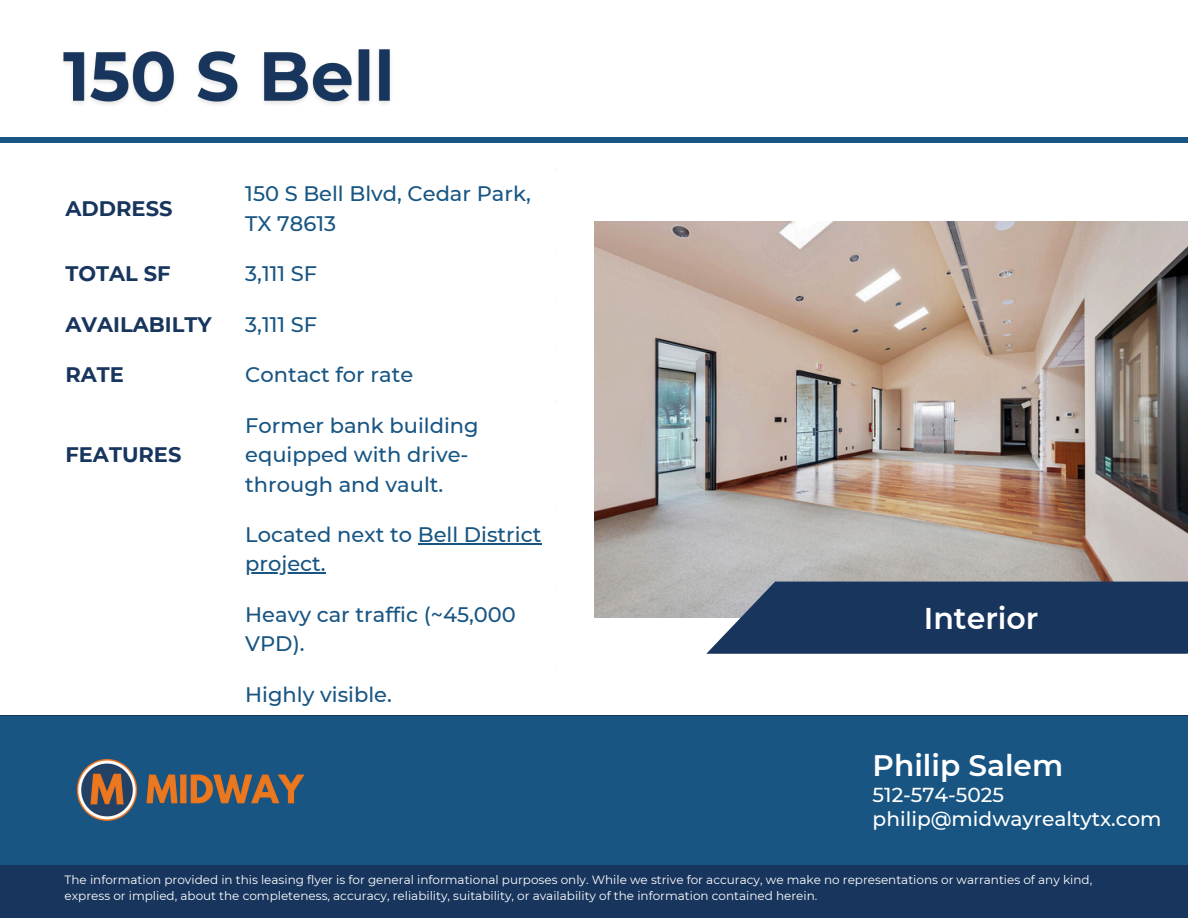
<style>
.page{position:relative;width:1188px;height:918px;background:#fff}
.page>*{position:absolute;margin:0;border:0;box-sizing:border-box;transform-origin:0 0}
.t1{font:600 30px "Montserrat";color:#fff}
.t2{font:600 29.55px "Montserrat";color:#fff}
.t3{font:500 21px/29.2px "Montserrat";color:#185583}
.t4{font:700 21px "Montserrat";color:#18355d}
.t5{font:500 20.25px "Montserrat";color:#fff}
.t6{font:12px/16px "Montserrat";color:#fff}
</style>
<div class="page">
<hr style="left:418px;top:543px;width:123px;height:1px;background:#185583">
<hr style="left:245px;top:573px;width:81px;height:1px;background:#185583">
<div style="left:0;top:716px;width:1188px;height:202px;background:#18355d"></div>
<div style="left:0;top:137px;width:1188px;height:5px;background:#185583"></div>
<div style="left:0;top:716px;width:1188px;height:149px;background:#185583"></div>
<img style="left:76px;top:760px;width:229px;height:61px">
<img style="left:594px;top:222px;width:594px;height:396px">
<svg style="left:706px;top:582px;width:482px;height:72px;background:#254065"></svg>
<img style="left:63px;top:49px;width:328px;height:56px">
<p class="t4" style="left:65px;top:196px;width:109px">ADDRESS</p>
<p class="t3" style="left:245px;top:179px;width:287px">150 S Bell Blvd, Cedar Park,<br>TX 78613</p>
<p class="t4" style="left:65px;top:261px;width:107px">TOTAL SF</p>
<p class="t3" style="left:245px;top:259px;width:74px">3,111 SF</p>
<p class="t4" style="left:65px;top:311px;width:148px">AVAILABILTY</p>
<p class="t3" style="left:245px;top:310px;width:74px">3,111 SF</p>
<p class="t4" style="left:65px;top:362px;width:60px">RATE</p>
<p class="t3" style="left:245px;top:360px;width:170px">Contact for rate</p>
<p class="t4" style="left:65px;top:442px;width:117px">FEATURES</p>
<p class="t3" style="left:245px;top:411px;width:235px">Former bank building equipped with drive&shy;through and vault.</p>
<p class="t3" style="left:245px;top:520px;width:298px">Located next to Bell District</p>
<p class="t3" style="left:245px;top:549px;width:82px">project.</p>
<p class="t3" style="left:245px;top:600px;width:272px">Heavy car traffic (~45,000<br>VPD).</p>
<p class="t3" style="left:245px;top:680px;width:148px">Highly visible.</p>
<h2 class="t1" style="left:924px;top:600px;width:116px">Interior</h2>
<h3 class="t2" style="left:873px;top:747px;width:192px">Philip Salem</h3>
<p class="t5" style="left:873px;top:806px;width:290px">philip@midwayrealtytx.com</p>
<h3 class="t5" style="left:873px;top:782px;width:133px">512-574-5025</h3>
<h3 class="t6" style="left:65px;top:872px;width:1029px">The information provided in this leasing flyer is for general informational purposes only. While we strive for accuracy, we make no representations or warranties of any kind, express or implied, about the completeness, accuracy, reliability, suitability, or availability of the information contained herein.</h3>
</div>
